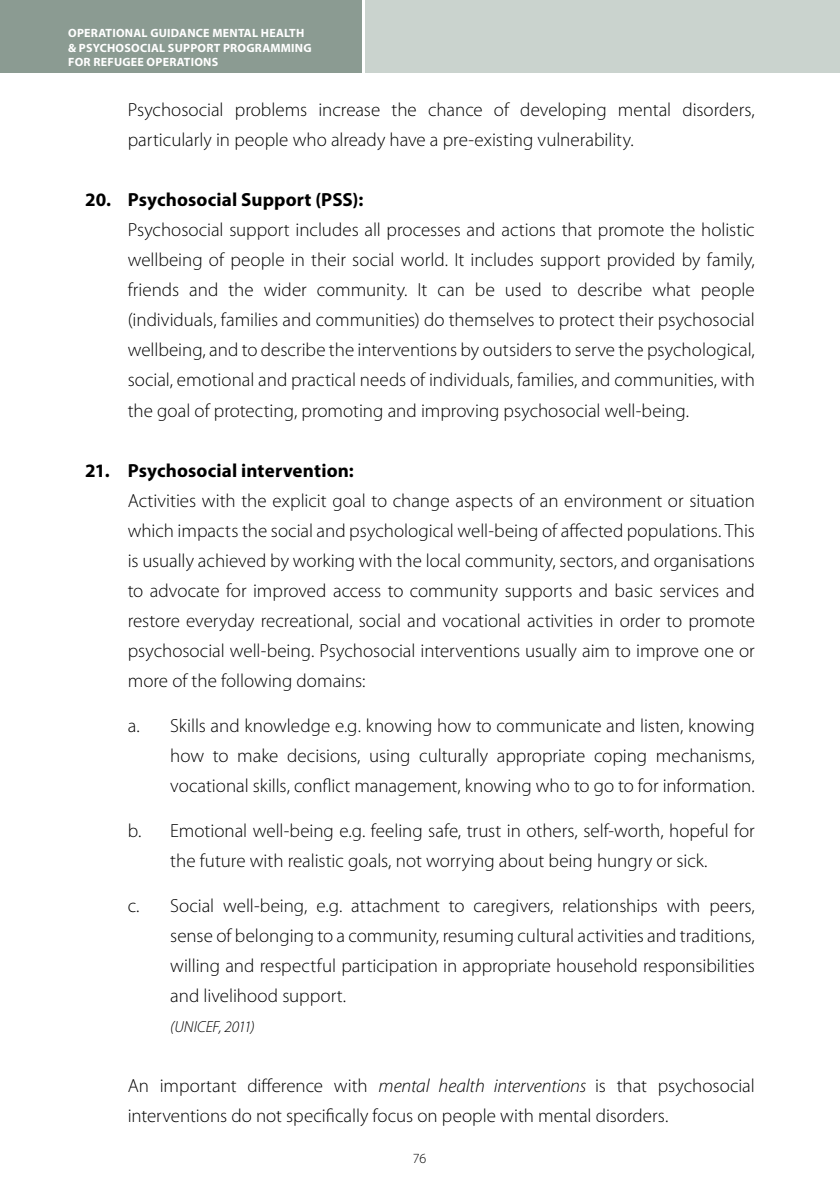
<style>
.page{position:relative;width:840px;height:1191px;background:#fff}
.page>*{position:absolute;margin:0;border:0;box-sizing:border-box;transform-origin:0 0}
.t1{font:300 19px/30px "Myriad Pro";color:#000;text-align:justify}
.t2{font:700 19px "Myriad Pro";letter-spacing:.005em;color:#000}
.t3{font:italic 300 16px "Myriad Pro";letter-spacing:-.01em;color:#000}
.t4{font:300 14px "Myriad Pro";color:#000}
.t5{font:700 12px/14.4px "Myriad Pro";letter-spacing:.02em;color:#fff}
.s1{font-style:italic}
</style>
<div class="page">
<div style="left:0;top:0;width:361px;height:72px;background:#8b9b92"></div>
<div style="left:365px;top:0;width:474px;height:72px;background:#cad3ce"></div>
<p class="t5" style="left:68px;top:26px;width:244px">OPERATIONAL GUIDANCE MENTAL HEALTH &amp; PSYCHOSOCIAL SUPPORT PROG RAMM ING<br>FOR REFUGEE OPERATIONS</p>
<p class="t1" style="left:128px;top:95px;width:628px">Psychosocial problems increase the chance of developing mental disorders, particularly in people who already have a pre-existing vulnerability.</p>
<p class="t2" style="left:85px;top:188px;width:279px">20. PSYCHOSOCIAL SUPPORT (PSS):</p>
<p class="t1" style="left:128px;top:215px;width:628px">Psychosocial support includes all processes and actions that promote the holistic wellbeing of people in their social world. It includes support provided by family, friends and the wider community. It can be used to describe what people (individuals, families and communities) do themselves to protect their psychosocial wellbeing, and to describe the interventions by outsiders to serve the psychological, social, emotional and practical needs of individuals, families, and communities, with the goal of protecting, promoting and improving psychosocial well-being.</p>
<p class="t2" style="left:85px;top:458px;width:270px">21. PSYCHOSOCIAL INTERVENTION:</p>
<p class="t1" style="left:128px;top:485px;width:628px">Activities with the explicit goal to change aspects of an environment or situation which impacts the social and psychological well-being of affected populations. This is usually achieved by working with the local community, sectors, and organisations to advocate for improved access to community supports and basic services and restore everyday recreational, social and vocational activities in order to promote psychosocial well-being. Psychosocial interventions usually aim to improve one or more of the following domains:</p>
<p class="t1" style="left:170px;top:710px;width:585px;text-indent:-43px">a. Skills and knowledge e.g. knowing how to communicate and listen, knowing how to make decisions, using culturally appropriate coping mechanisms, vocational skills, conflict management, knowing who to go to for information.</p>
<p class="t1" style="left:128px;top:815px;width:628px;text-align:center">b. Emotional well-being e.g. feeling safe, trust in others, self-worth, hopeful for the future with realistic goals, not worrying about being hungry or sick.</p>
<p class="t1" style="left:170px;top:890px;width:585px;text-indent:-43px">c. Social well-being, e.g. attachment to caregivers, relationships with peers, sense of belonging to a community, resuming cultural activities and traditions, willing and respectful participation in appropriate household responsibilities and livelihood support.</p>
<p class="t3" style="left:170px;top:1016px;width:86px">(UNICEF, 2011)</p>
<p class="t1" style="left:128px;top:1070px;width:628px">An important difference with <span class="s1">mental health interventions</span> is that psychosocial interventions do not specifically focus on people with mental disorders.</p>
<p class="t4" style="left:412px;top:1149px;width:15px">76</p>
</div>
